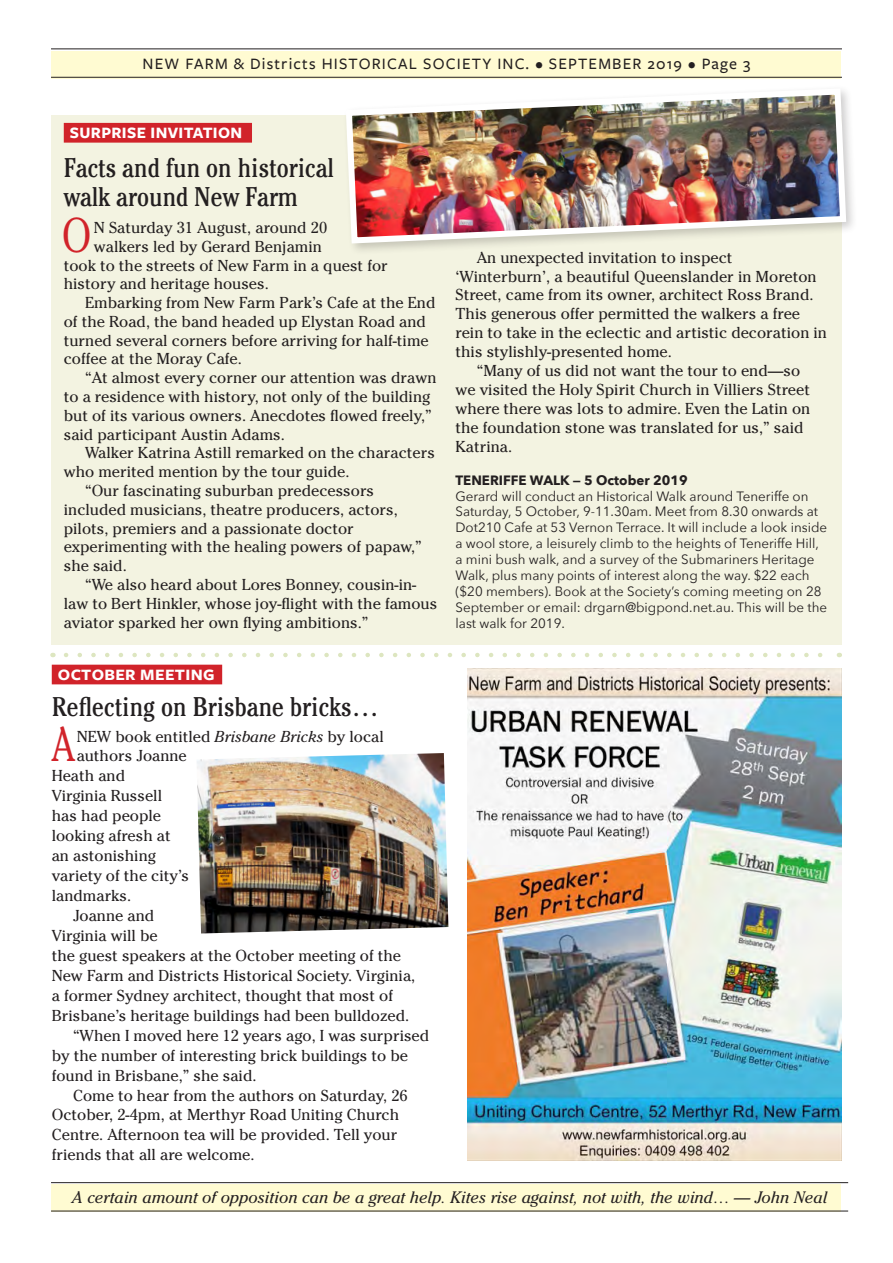
<style>
.page{position:relative;width:893px;height:1263px;background:#fff}
.page>*{position:absolute;margin:0;border:0;box-sizing:border-box;transform-origin:0 0}
.Newsletter-text-intr{font:300 condensed 48.6px "Cheltenham";color:#d1232a}
.Headline{font:condensed 27px/28.5px "Cheltenham";color:#231f20}
.Quotation-Bottom_Lin{font:italic 16.5px "Cheltenham";color:#231f20}
.t1{font:500 16.5px "Freight Sans Pro";letter-spacing:.07em;color:#231f20}
.Article-REV_AUTHOR{font:700 16.5px "Freight Sans Pro";letter-spacing:.02em;color:#fff}
.Newsletter-text{font:15.75px/18.8px "Cheltenham";color:#231f20}
.Newsletter-text-intr-2{font:15.75px "Cheltenham";color:#231f20}
.SanSerif_N_letter_Te{font:13.5px/15.9px "Avenir Next";color:#231f20}
.SanSerif_N_letter_Te-2{font:700 13.5px "Avenir Next";color:#231f20}
.s1{font-style:italic}
</style>
<div class="page">
<div style="left:51px;top:51px;width:789px;height:28px;background:#fffbd2"></div>
<hr style="left:51px;top:48px;width:791px;height:1px;background:#231f20">
<hr style="left:51px;top:77px;width:791px;height:1px;background:#231f20">
<div style="left:51px;top:1184px;width:789px;height:28px;background:#fffbd2"></div>
<div style="left:51px;top:115px;width:791px;height:530px;background:#f3f3e1"></div>
<div style="left:64px;top:123px;width:188px;height:20px;background:#d1232a"></div>
<div style="left:342px;top:85px;width:516px;height:171px;background:#231f20;opacity:.22"></div>
<img style="left:343px;top:85px;width:506px;height:162px">
<img style="left:468px;top:668px;width:373px;height:492px">
<div style="left:52px;top:665px;width:170px;height:19px;background:#d1232a"></div>
<svg style="left:66px;top:653px;width:757px;height:4px"></svg>
<img style="left:197px;top:753px;width:251px;height:180px">
<hr style="left:51px;top:1182px;width:797px;height:1px;background:#231f20">
<hr style="left:51px;top:1211px;width:797px;height:1px;background:#231f20">
<p class="t1" style="left:143px;top:53px;width:609px">NEW FARM &amp; Districts HISTORICAL SOCIETY INC. • SEPTEMBER 2019 • Page 3</p>
<p class="Article-REV_AUTHOR" style="left:70px;top:121px;width:174px">SURPRISE INVITATION</p>
<p class="Headline" style="left:64px;top:153px;width:271px">Facts and fun on historical walk around New Farm</p>
<p class="Newsletter-text-intr" style="left:62px;top:206px;width:31px">O</p>
<p class="Newsletter-text-intr-2" style="left:94px;top:218px;width:235px">N Saturday 31 August, around 20</p>
<p class="Newsletter-text-intr-2" style="left:94px;top:237px;width:229px">walkers led by Gerard Benjamin</p>
<p class="Newsletter-text-intr-2" style="left:64px;top:256px;width:326px">took to the streets of New Farm in a quest for</p>
<p class="Newsletter-text-intr-2" style="left:64px;top:275px;width:206px">history and heritage houses.</p>
<p class="Newsletter-text" style="left:64px;top:293px;width:373px;text-indent:21px">Embarking from New Farm Park’s Cafe at the End of the Road, the band headed up Elystan Road and turned several corners before arriving for half-time coffee at the Moray Cafe.</p>
<p class="Newsletter-text" style="left:64px;top:368px;width:374px;text-indent:21px">“At almost every corner our attention was drawn to a residence with history, not only of the building but of its various owners. Anecdotes flowed freely,” said participant Austin Adams.</p>
<p class="Newsletter-text" style="left:64px;top:444px;width:373px;text-indent:21px">Walker Katrina Astill remarked on the characters who merited mention by the tour guide.</p>
<p class="Newsletter-text" style="left:64px;top:481px;width:360px;text-indent:21px">“Our fascinating suburban predecessors included musicians, theatre producers, actors, pilots, premiers and a passionate doctor experimenting with the healing powers of papaw,” she said.</p>
<p class="Newsletter-text" style="left:64px;top:575px;width:375px;text-indent:21px">“We also heard about Lores Bonney, cousin-in&shy;law to Bert Hinkler, whose joy-flight with the famous aviator sparked her own flying ambitions.”</p>
<p class="Newsletter-text" style="left:455px;top:248px;width:373px;text-indent:21px">An unexpected invitation to inspect ‘Winterburn’, a beautiful Queenslander in Moreton Street, came from its owner, architect Ross Brand.<br>This generous offer permitted the walkers a free rein to take in the eclectic and artistic decoration in this stylishly-presented home.</p>
<p class="Newsletter-text" style="left:455px;top:361px;width:356px;text-indent:21px">“Many of us did not want the tour to end—so we visited the Holy Spirit Church in Villiers Street where there was lots to admire. Even the Latin on the foundation stone was translated for us,” said Katrina.</p>
<p class="SanSerif_N_letter_Te-2" style="left:455px;top:468px;width:234px">TENERIFFE WALK — 5 October 2019</p>
<p class="SanSerif_N_letter_Te" style="left:455px;top:487px;width:373px">Gerard will conduct an Historical Walk around Teneriffe on Saturday, 5 October, 9-11.30am. Meet from 8.30 onwards at Dot210 Cafe at 53 Vernon Terrace. It will include a look inside a wool store, a leisurely climb to the heights of Teneriffe Hill, a mini bush walk, and a survey of the Submariners Heritage Walk, plus many points of interest along the way. $22 each ($20 members). Book at the Society’s coming meeting on 28<br>September or email: drgarn@bigpond.net.au. This will be the last walk for 2019.</p>
<p class="Article-REV_AUTHOR" style="left:58px;top:663px;width:158px">OCTOBER MEETING</p>
<p class="Headline" style="left:52px;top:692px;width:328px">Reflecting on Brisbane bricks…</p>
<p class="Newsletter-text-intr" style="left:53px;top:715px;width:23px">A</p>
<p class="Newsletter-text-intr-2" style="left:77px;top:727px;width:309px">NEW book entitled <span class="s1">Brisbane Bricks</span> by local</p>
<p class="Newsletter-text-intr-2" style="left:77px;top:746px;width:112px">authors Joanne</p>
<p class="Newsletter-text-intr-2" style="left:52px;top:766px;width:75px">Heath and</p>
<p class="Newsletter-text-intr-2" style="left:52px;top:786px;width:112px">Virginia Russell</p>
<p class="Newsletter-text-intr-2" style="left:52px;top:806px;width:111px">has had people</p>
<p class="Newsletter-text-intr-2" style="left:52px;top:826px;width:121px">looking afresh at</p>
<p class="Newsletter-text-intr-2" style="left:52px;top:846px;width:106px">an astonishing</p>
<p class="Newsletter-text-intr-2" style="left:52px;top:866px;width:139px">variety of the city’s</p>
<p class="Newsletter-text-intr-2" style="left:52px;top:886px;width:81px">landmarks.</p>
<p class="Newsletter-text" style="left:52px;top:905px;width:365px;line-height:20px;text-indent:21px">Joanne and<br>Virginia will be<br>the guest speakers at the October meeting of the New Farm and Districts Historical Society. Virginia, a former Sydney architect, thought that most of Brisbane’s heritage buildings had been bulldozed.</p>
<p class="Newsletter-text" style="left:52px;top:1025px;width:379px;line-height:20px;text-indent:21px">“When I moved here 12 years ago, I was surprised by the number of interesting brick buildings to be found in Brisbane,” she said.</p>
<p class="Newsletter-text" style="left:52px;top:1085px;width:357px;line-height:20px;text-indent:21px">Come to hear from the authors on Saturday, 26<br>October, 2-4pm, at Merthyr Road Uniting Church Centre. Afternoon tea will be provided. Tell your friends that all are welcome.</p>
<p class="Quotation-Bottom_Lin" style="left:72px;top:1187px;width:757px">A certain amount of opposition can be a great help. Kites rise against, not with, the wind… — John Neal</p>
</div>
